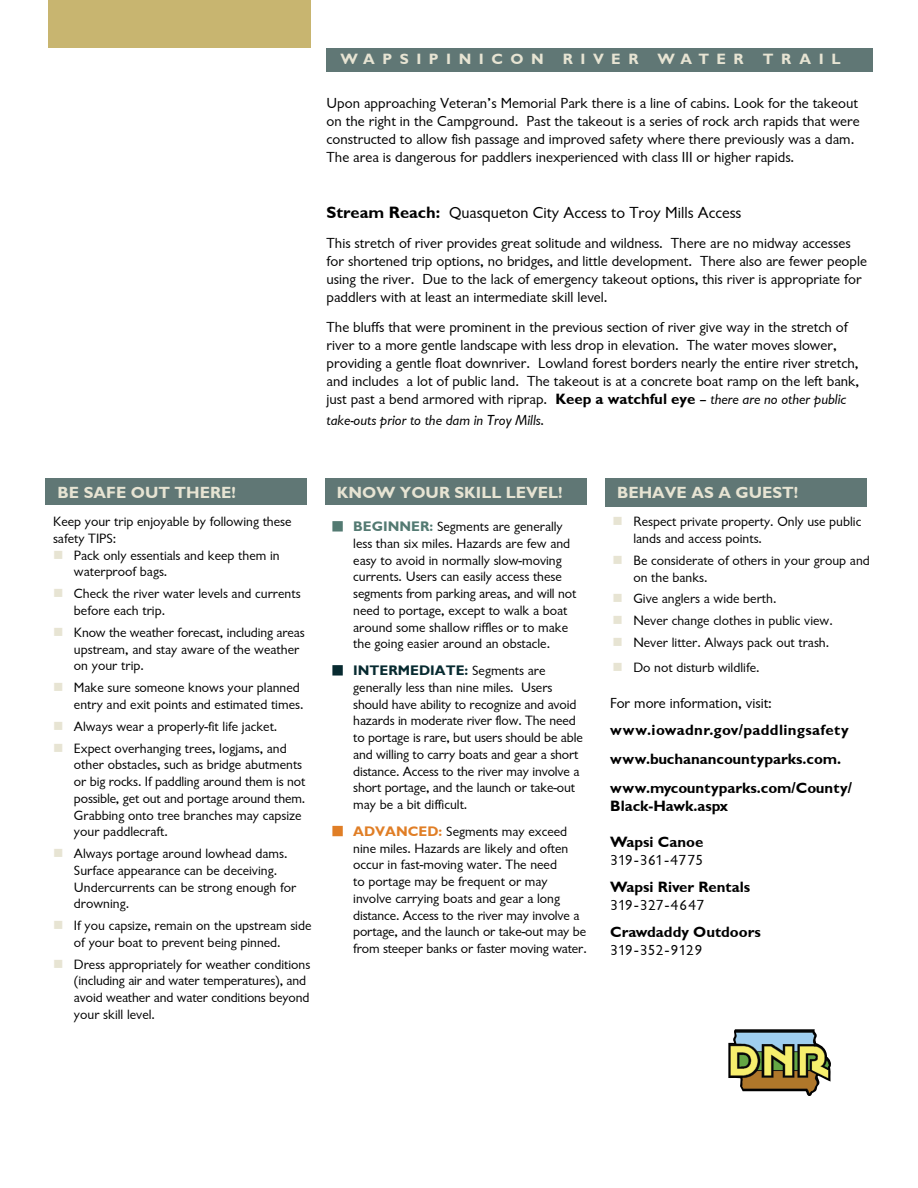
<style>
.page{position:relative;width:918px;height:1188px;background:#fff}
.page>*{position:absolute;margin:0;border:0;box-sizing:border-box;transform-origin:0 0}
.t1{font:16.5px "Garrison Sans";color:#000}
.t2{font:16.2px "Garrison Sans BOLD";color:#e7e4d3}
.t3{font:15px/18px "Garrison Sans";color:#000}
.t4{font:15px/28.8px "Garrison Sans BOLD";color:#000}
.t5{font:15px "Garrison Sans ITALIC";color:#000}
.t6{font:15px "Garrison Sans BOLD";letter-spacing:.5em;color:#e7e4d3}
.t7{font:15px "Garrison Sans";letter-spacing:-.02em;color:#000}
.t8{font:15px "Garrison Sans";letter-spacing:.02em;color:#000}
.t9{font:13.95px/16.6px "Garrison Sans";color:#000}
.t10{font:13.95px "Garrison Sans BOLD";color:#072a30}
.s1{font-family:"Garrison Sans BOLD"}
.s2{font-family:"Garrison Sans ITALIC"}
.s3{font-family:"Garrison Sans BOLD";color:#537a72}
.s4{font-family:"Garrison Sans";color:#000}
.s5{font-family:"Garrison Sans BOLD";color:#e07e26}
</style>
<div class="page">
<div style="left:46px;top:478px;width:261px;height:27px;background:#607775"></div>
<div style="left:325px;top:478px;width:262px;height:27px;background:#607775"></div>
<div style="left:605px;top:478px;width:261px;height:29px;background:#607775"></div>
<div style="left:326px;top:48px;width:546px;height:23px;background:#607775"></div>
<div style="left:48px;top:0;width:262px;height:71px;background:#c8b570"></div>
<div style="left:27px;top:48px;width:283px;height:23px;background:#fff"></div>
<div style="left:332px;top:521px;width:11px;height:11px;border:2px solid #537a72"></div>
<div style="left:332px;top:665px;width:11px;height:11px;border:2px solid #072a30"></div>
<div style="left:332px;top:826px;width:11px;height:10px;border:2px solid #e07e26"></div>
<svg style="left:728px;top:1029px;width:103px;height:67px"></svg>
<svg style="left:334px;top:522px;width:8px;height:8px"></svg>
<svg style="left:334px;top:666px;width:8px;height:8px"></svg>
<svg style="left:334px;top:827px;width:8px;height:8px"></svg>
<p class="t6" style="left:341px;top:51px;width:205px">WAPSIPINICON</p>
<p class="t6" style="left:563px;top:51px;width:77px">RIVER</p>
<p class="t6" style="left:658px;top:51px;width:88px">WATER</p>
<p class="t6" style="left:763px;top:51px;width:79px">TRAIL</p>
<p class="t3" style="left:327px;top:94px;width:535px">Upon approaching Veteran’s Memorial Park there is a line of cabins. Look for the takeout on the right in the Campground. Past the takeout is a series of rock arch rapids that were constructed to allow fish passage and improved safety where there previously was a dam.<br>The area is dangerous for paddlers inexperienced with class III or higher rapids.</p>
<p class="t1" style="left:327px;top:203px;width:416px"><span class="s1">Stream Reach:</span> Quasqueton City Access to Troy Mills Access</p>
<p class="t3" style="left:327px;top:234px;width:542px">This stretch of river provides great solitude and wildness. There are no midway accesses for shortened trip options, no bridges, and little development. There also are fewer people using the river. Due to the lack of emergency takeout options, this river is appropriate for paddlers with at least an intermediate skill level.</p>
<p class="t3" style="left:327px;top:318px;width:534px">The bluffs that were prominent in the previous section of river give way in the stretch of river to a more gentle landscape with less drop in elevation. The water moves slower, providing a gentle float downriver. Lowland forest borders nearly the entire river stretch, and includes a lot of public land. The takeout is at a concrete boat ramp on the left bank, just past a bend armored with riprap. <span class="s1">Keep a watchful eye</span> <span class="s2">– there are no other public</span></p>
<p class="t5" style="left:327px;top:412px;width:219px">take-outs prior to the dam in Troy Mills.</p>
<p class="t2" style="left:58px;top:484px;width:180px">BE SAFE OUT THERE!</p>
<p class="t9" style="left:53px;top:514px;width:240px">Keep your trip enjoyable by following these safety TIPS:</p>
<p class="t9" style="left:74px;top:547px;width:207px">Pack only essentials and keep them in waterproof bags.</p>
<p class="t9" style="left:74px;top:586px;width:228px">Check the river water levels and currents before each trip.</p>
<p class="t9" style="left:74px;top:624px;width:232px">Know the weather forecast, including areas upstream, and stay aware of the weather on your trip.</p>
<p class="t9" style="left:74px;top:680px;width:231px">Make sure someone knows your planned entry and exit points and estimated times.</p>
<p class="t9" style="left:74px;top:716px;width:214px;line-height:21.9px">Always wear a properly-fit life jacket.<br>Expect overhanging trees, logjams, and</p>
<p class="t9" style="left:74px;top:757px;width:233px">other obstacles, such as bridge abutments or big rocks. If paddling around them is not possible, get out and portage around them.<br>Grabbing onto tree branches may capsize your paddlecraft.</p>
<p class="t9" style="left:74px;top:846px;width:224px">Always portage around lowhead dams.<br>Surface appearance can be deceiving.<br>Undercurrents can be strong enough for drowning.</p>
<p class="t9" style="left:74px;top:918px;width:239px">If you capsize, remain on the upstream side of your boat to prevent being pinned.</p>
<p class="t9" style="left:74px;top:956px;width:238px">Dress appropriately for weather conditions (including air and water temperatures), and avoid weather and water conditions beyond your skill level.</p>
<p class="t2" style="left:337px;top:484px;width:227px">KNOW YOUR SKILL LEVEL!</p>
<p class="t9" style="left:353px;top:519px;width:225px"><span class="s3">BEGINNER:</span> Segments are generally less than six miles. Hazards are few and easy to avoid in normally slow-moving currents. Users can easily access these segments from parking areas, and will not need to portage, except to walk a boat around some shallow riffles or to make the going easier around an obstacle.</p>
<p class="t10" style="left:353px;top:663px;width:194px">INTERMEDIATE: <span class="s4">Segments are</span></p>
<p class="t9" style="left:353px;top:679px;width:231px">generally less than nine miles. Users should have ability to recognize and avoid hazards in moderate river flow. The need to portage is rare, but users should be able and willing to carry boats and gear a short distance. Access to the river may involve a short portage, and the launch or take-out may be a bit difficult.</p>
<p class="t9" style="left:353px;top:823px;width:235px"><span class="s5">ADVANCED:</span> Segments may exceed nine miles. Hazards are likely and often occur in fast-moving water. The need<br>to portage may be frequent or may involve carrying boats and gear a long distance. Access to the river may involve a portage, and the launch or take-out may be from steeper banks or faster moving water.</p>
<p class="t2" style="left:617px;top:484px;width:183px">BEHAVE AS A GUEST!</p>
<p class="t9" style="left:633px;top:514px;width:229px">Respect private property. Only use public lands and access points.</p>
<p class="t9" style="left:633px;top:552px;width:238px">Be considerate of others in your group and on the banks.</p>
<p class="t9" style="left:633px;top:588px;width:201px;line-height:21.9px">Give anglers a wide berth.<br>Never change clothes in public view.<br>Never litter. Always pack out trash.</p>
<p class="t9" style="left:633px;top:659px;width:128px">Do not disturb wildlife.</p>
<p class="t3" style="left:610px;top:695px;width:163px">For more information, visit:</p>
<p class="t4" style="left:610px;top:716px;width:243px">www.iowadnr.gov/paddlingsafety www.buchanancountyparks.com. www.mycountyparks.com/County/</p>
<p class="t4" style="left:610px;top:792px;width:119px">Black-Hawk.aspx</p>
<p class="t4" style="left:610px;top:828px;width:95px">Wapsi Canoe</p>
<p class="t7" style="left:610px;top:852px;width:95px">319-361-4775</p>
<p class="t4" style="left:610px;top:873px;width:141px">Wapsi River Rentals</p>
<p class="t8" style="left:610px;top:897px;width:96px">319-327-4647</p>
<p class="t4" style="left:610px;top:918px;width:152px">Crawdaddy Outdoors</p>
<p class="t7" style="left:610px;top:942px;width:94px">319-352-9129</p>
</div>
